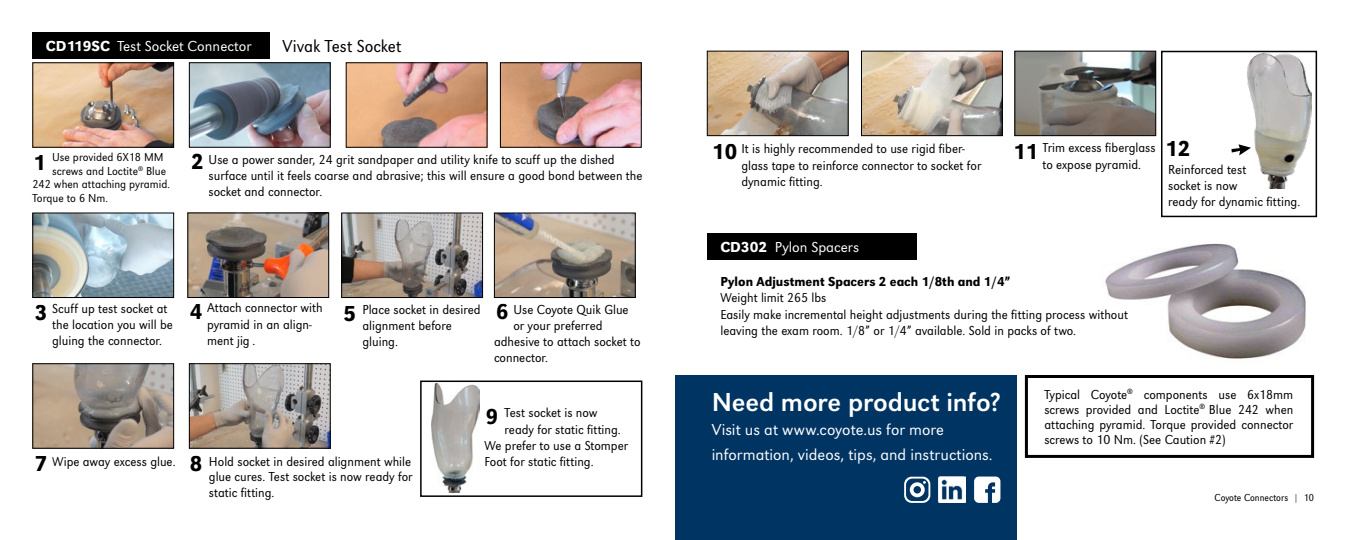
<style>
.page{position:relative;width:1350px;height:540px;background:#fff}
.page>*{position:absolute;margin:0;border:0;box-sizing:border-box;transform-origin:0 0}
.t1{font:27px "URW Grotesk";letter-spacing:-.005em;color:#fff}
.t2{font:500 22.5px "URW Grotesk Nar";color:#000}
.t3{font:300 18px "URW Grotesk Nar";color:#000}
.t4{font:300 16.5px/24.3px "URW Grotesk";color:#fff}
.t5{font:300 15px "URW Grotesk";color:#fff}
.t6{font:300 13.5px/16.2px "URW Grotesk Nar";color:#000}
.t7{font:500 13.5px "URW Grotesk Nar";color:#000}
.t8{font:300 12px "URW Grotesk Nar";color:#000}
.t9{font:300 10.5px "URW Grotesk Ext Nar";color:#000}
.s1{font-weight:500}
</style>
<div class="page">
<div style="left:32px;top:32px;width:238px;height:27px;background:#000"></div>
<img style="left:191px;top:64px;width:138px;height:82px">
<div style="left:189px;top:62px;width:142px;height:86px;border:1px solid #000"></div>
<img style="left:191px;top:365px;width:138px;height:82px">
<div style="left:189px;top:363px;width:142px;height:86px;border:1px solid #000"></div>
<img style="left:189px;top:215px;width:138px;height:81px">
<div style="left:187px;top:213px;width:142px;height:85px;border:1px solid #000"></div>
<img style="left:348px;top:64px;width:137px;height:82px">
<div style="left:346px;top:62px;width:141px;height:86px;border:1px solid #000"></div>
<img style="left:343px;top:215px;width:138px;height:81px">
<div style="left:341px;top:213px;width:142px;height:85px;border:1px solid #000"></div>
<img style="left:502px;top:64px;width:138px;height:82px">
<div style="left:500px;top:62px;width:142px;height:86px;border:1px solid #000"></div>
<img style="left:496px;top:215px;width:138px;height:81px">
<div style="left:494px;top:213px;width:142px;height:85px;border:1px solid #000"></div>
<img style="left:34px;top:64px;width:138px;height:82px">
<div style="left:32px;top:62px;width:142px;height:86px;border:1px solid #000"></div>
<img style="left:34px;top:365px;width:138px;height:82px">
<div style="left:32px;top:363px;width:142px;height:86px;border:1px solid #000"></div>
<img style="left:34px;top:215px;width:138px;height:81px">
<div style="left:32px;top:213px;width:142px;height:85px;border:1px solid #000"></div>
<img style="left:431px;top:384px;width:48px;height:109px">
<div style="left:420px;top:381px;width:222px;height:116px;border:2px solid #000"></div>
<img style="left:709px;top:53px;width:138px;height:81px">
<div style="left:707px;top:51px;width:142px;height:85px;border:1px solid #000"></div>
<img style="left:863px;top:53px;width:138px;height:81px">
<div style="left:861px;top:51px;width:142px;height:85px;border:1px solid #000"></div>
<img style="left:1016px;top:53px;width:138px;height:81px">
<div style="left:1014px;top:51px;width:142px;height:85px;border:1px solid #000"></div>
<img style="left:1247px;top:54px;width:65px;height:135px">
<img style="left:1105px;top:243px;width:201px;height:116px">
<div style="left:707px;top:233px;width:209px;height:27px;background:#000"></div>
<div style="left:675px;top:375px;width:341px;height:165px;background:#003462"></div>
<div style="left:1025px;top:375px;width:289px;height:83px;border:3px solid #000"></div>
<svg style="left:1231px;top:144px;width:20px;height:11px"></svg>
<div style="left:1161px;top:51px;width:156px;height:166px;border:2px solid #000"></div>
<img style="left:939px;top:476px;width:26px;height:27px">
<svg style="left:974px;top:477px;width:26px;height:26px"></svg>
<svg style="left:904px;top:477px;width:26px;height:26px"></svg>
<p class="t5" style="left:46px;top:38px;width:207px"><span class="s1">CD119SC</span> Test Socket Connector</p>
<h3 class="t3" style="left:283px;top:35px;width:120px">Vivak Test Socket</h3>
<p class="t8" style="left:52px;top:150px;width:113px">Use provided 6X18 MM</p>
<p class="t8" style="left:52px;top:164px;width:115px">screws and Loctite<sup>®</sup> Blue</p>
<p class="t8" style="left:32px;top:177px;width:139px">242 when attaching pyramid.</p>
<p class="t8" style="left:32px;top:191px;width:77px">Torque to 6 Nm.</p>
<h2 class="t2" style="left:33px;top:149px;width:14px">1</h2>
<h2 class="t2" style="left:191px;top:148px;width:14px">2</h2>
<p class="t6" style="left:209px;top:151px;width:435px">Use a power sander, 24 grit sandpaper and utility knife to scuff up the dished surface until it feels coarse and abrasive; this will ensure a good bond between the socket and connector.</p>
<p class="t6" style="left:52px;top:300px;width:122px">Scuff up test socket at the location you will be gluing the connector.</p>
<h2 class="t2" style="left:35px;top:300px;width:14px">3</h2>
<p class="t6" style="left:207px;top:300px;width:117px">Attach connector with pyramid in an align&shy;ment jig .</p>
<p class="t6" style="left:363px;top:301px;width:120px">Place socket in desired alignment before gluing.</p>
<p class="t6" style="left:513px;top:301px;width:117px">Use Coyote Quik Glue</p>
<h2 class="t2" style="left:190px;top:298px;width:14px">4</h2>
<h2 class="t2" style="left:344px;top:300px;width:14px">5</h2>
<h2 class="t2" style="left:496px;top:299px;width:14px">6</h2>
<p class="t6" style="left:513px;top:317px;width:91px">or your preferred</p>
<p class="t6" style="left:494px;top:334px;width:148px">adhesive to attach socket to</p>
<p class="t6" style="left:494px;top:350px;width:56px">connector.</p>
<h2 class="t2" style="left:35px;top:451px;width:14px">7</h2>
<p class="t6" style="left:52px;top:454px;width:125px">Wipe away excess glue.</p>
<h2 class="t2" style="left:190px;top:451px;width:14px">8</h2>
<p class="t6" style="left:209px;top:454px;width:205px;line-height:15.6px;text-align:justify">Hold socket in desired alignment while glue cures. Test socket is now ready for static fitting.</p>
<p class="t6" style="left:505px;top:405px;width:95px">Test socket is now</p>
<p class="t6" style="left:505px;top:421px;width:118px">ready for static fitting.</p>
<p class="t6" style="left:484px;top:437px;width:145px">We prefer to use a Stomper</p>
<p class="t6" style="left:484px;top:453px;width:111px">Foot for static fitting.</p>
<h2 class="t2" style="left:486px;top:403px;width:14px">9</h2>
<h2 class="t2" style="left:712px;top:139px;width:26px">10</h2>
<h2 class="t2" style="left:1013px;top:139px;width:26px">11</h2>
<h2 class="t2" style="left:1165px;top:135px;width:26px">12</h2>
<p class="t6" style="left:1168px;top:161px;width:134px">Reinforced test<br>socket is now<br>ready for dynamic fitting.</p>
<p class="t6" style="left:1043px;top:140px;width:115px">Trim excess fiberglass to expose pyramid.</p>
<p class="t6" style="left:741px;top:141px;width:242px">It is highly recommended to use rigid fiber&shy;glass tape to reinforce connector to socket for dynamic fitting.</p>
<p class="t5" style="left:720px;top:238px;width:140px"><span class="s1">CD302</span> Pylon Spacers</p>
<p class="t7" style="left:720px;top:273px;width:292px">Pylon Adjustment Spacers 2 each 1/8th and 1/4”</p>
<p class="t6" style="left:720px;top:289px;width:409px">Weight limit 265 lbs<br>Easily make incremental height adjustments during the fitting process without leaving the exam room. 1/8” or 1/4” available. Sold in packs of two.</p>
<h1 class="t1" style="left:712px;top:387px;width:290px">Need more product info?</h1>
<p class="t4" style="left:712px;top:418px;width:283px">Visit us at www.coyote.us for more information, videos, tips, and instructions.</p>
<p class="t6" style="left:1044px;top:387px;width:250px;line-height:15px;text-align:justify">Typical Coyote<sup>®</sup> components use 6x18mm screws provided and Loctite<sup>®</sup> Blue 242 when attaching pyramid. Torque provided connector screws to 10 Nm. (See Caution #2)</p>
<p class="t9" style="left:1215px;top:491px;width:101px">Coyote Connectors | 10</p>
</div>
